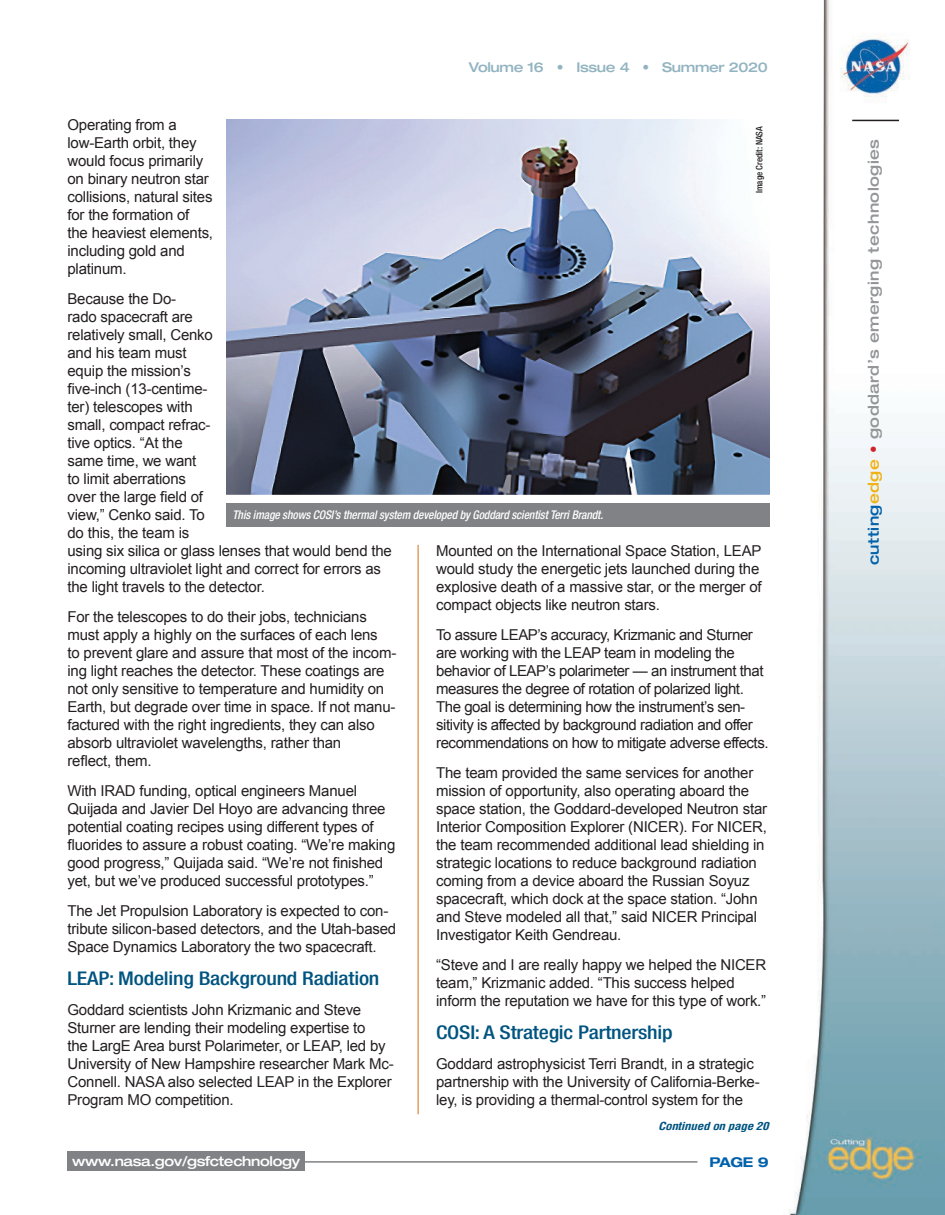
<style>
.page{position:relative;width:945px;height:1215px;background:#fff}
.page>*{position:absolute;margin:0;border:0;box-sizing:border-box;transform-origin:0 0}
.t1{font:500 condensed 18.9px "Helvetica Neue";letter-spacing:-.01em;color:#005480;scale:1.16 1}
.t2{font:15px/18px "Arial";letter-spacing:-.015em;color:#231f20}
.t3{font:500 expanded 15px "Helvetica Neue";letter-spacing:.03em;color:#939598}
.t4{font:500 expanded 13.5px "Helvetica Neue";letter-spacing:-.025em;color:#fff}
.t5{font:500 expanded 13.5px "Helvetica Neue";letter-spacing:-.025em;color:#92b4c1}
.t6{font:700 expanded 13.5px "Helvetica Neue";color:#0161aa}
.t7{font:italic 500 condensed 12px "Helvetica Neue";letter-spacing:-.01em;color:#fff;scale:.96 1}
.t8{font:italic 700 condensed 10.8px "Helvetica";letter-spacing:-.025em;color:#005480;scale:1.22 1}
.t9{font:500 condensed 9px "Helvetica Neue";color:#231f20}
.s1{color:#0161aa}
.s2{color:#efb211}
.s3{color:#d1232a}
</style>
<div class="page">
<hr style="left:301px;top:1161px;width:397px;height:2px;background:#808285">
<img style="left:789px;top:0;width:156px;height:1214px">
<hr style="left:852px;top:120px;width:47px;height:1px;background:#231f20">
<div style="left:68px;top:1152px;width:237px;height:19px;background:#808285"></div>
<hr style="left:418px;top:545px;width:1px;height:569px;background:#d06f18">
<img style="left:226px;top:119px;width:543px;height:376px">
<div style="left:226px;top:503px;width:543px;height:23px;background:#808285"></div>
<p class="t5" style="left:469px;top:59px;width:301px">Volume 16 • Issue 4 • Summer 2020</p>
<p class="t2" style="left:68px;top:116px;width:147px">Operating from a low-Earth orbit, they would focus primarily on binary neutron star collisions, natural sites for the formation of the heaviest elements, including gold and platinum.</p>
<p class="t2" style="left:68px;top:290px;width:326px">Because the Do-<br>rado spacecraft are<br>relatively small, Cenko<br>and his team must<br>equip the mission’s<br>five-inch (13-centime-<br>ter) telescopes with<br>small, compact refrac-<br>tive optics. “At the<br>same time, we want<br>to limit aberrations<br>over the large field of<br>view,” Cenko said. To<br>do this, the team is<br>using six silica or glass lenses that would bend the incoming ultraviolet light and correct for errors as the light travels to the detector.</p>
<p class="t2" style="left:68px;top:608px;width:312px">For the telescopes to do their jobs, technicians must apply a highly on the surfaces of each lens</p>
<p class="t2" style="left:68px;top:644px;width:330px">to prevent glare and assure that most of the incom&shy;ing light reaches the detector. These coatings are not only sensitive to temperature and humidity on Earth, but degrade over time in space. If not manu&shy;factured with the right ingredients, they can also absorb ultraviolet wavelengths, rather than</p>
<p class="t2" style="left:68px;top:752px;width:86px">reflect, them.</p>
<p class="t2" style="left:68px;top:782px;width:329px">With IRAD funding, optical engineers Manuel Quijada and Javier Del Hoyo are advancing three potential coating recipes using different types of fluorides to assure a robust coating. “We’re making good progress,” Quijada said. “We’re not finished yet, but we’ve produced successful prototypes.”</p>
<p class="t2" style="left:68px;top:902px;width:330px">The Jet Propulsion Laboratory is expected to con&shy;tribute silicon-based detectors, and the Utah-based<br>Space Dynamics Laboratory the two spacecraft.</p>
<p class="t1" style="left:68px;top:967px;width:270px">LEAP: Modeling Background Radiation</p>
<p class="t2" style="left:68px;top:1001px;width:328px">Goddard scientists John Krizmanic and Steve Sturner are lending their modeling expertise to<br>the LargE Area burst Polarimeter, or LEAP, led by University of New Hampshire researcher Mark Mc-Connell. NASA also selected LEAP in the Explorer Program MO competition.</p>
<p class="t9" style="left:754px;top:193px;width:69px;rotate:-90deg">Image Credit: NASA</p>
<p class="t7" style="left:232px;top:507px;width:388px">This image shows COSI’s thermal system developed by Goddard scientist Terri Brandt.</p>
<p class="t2" style="left:436px;top:542px;width:327px">Mounted on the International Space Station, LEAP would study the energetic jets launched during the explosive death of a massive star, or the merger of compact objects like neutron stars.</p>
<p class="t2" style="left:436px;top:626px;width:334px">To assure LEAP’s accuracy, Krizmanic and Sturner are working with the LEAP team in modeling the behavior of LEAP’s polarimeter — an instrument that measures the degree of rotation of polarized light.<br>The goal is determining how the instrument’s sen&shy;sitivity is affected by background radiation and offer recommendations on how to mitigate adverse effects.</p>
<p class="t2" style="left:436px;top:764px;width:332px">The team provided the same services for another mission of opportunity, also operating aboard the space station, the Goddard-developed Neutron star Interior Composition Explorer (NICER). For NICER, the team recommended additional lead shielding in strategic locations to reduce background radiation coming from a device aboard the Russian Soyuz spacecraft, which dock at the space station. “John and Steve modeled all that,” said NICER Principal Investigator Keith Gendreau.</p>
<p class="t2" style="left:436px;top:956px;width:332px">“Steve and I are really happy we helped the NICER team,” Krizmanic added. “This success helped inform the reputation we have for this type of work.”</p>
<p class="t1" style="left:436px;top:1021px;width:205px">COSI: A Strategic Partnership</p>
<p class="t2" style="left:436px;top:1055px;width:325px">Goddard astrophysicist Terri Brandt, in a strategic partnership with the University of California-Berke&shy;ley, is providing a thermal-control system for the</p>
<p class="t4" style="left:72px;top:1153px;width:229px">www.nasa.gov/gsfctechnology</p>
<p class="t8" style="left:658px;top:1120px;width:92px">Continued on page 20</p>
<p class="t6" style="left:709px;top:1154px;width:61px">PAGE 9</p>
<p class="t3" style="left:864px;top:565px;width:428px;rotate:-90deg"><span class="s1">cutting</span><span class="s2">edge</span> <span class="s3">•</span> goddard’s emerging technologies</p>
</div>
